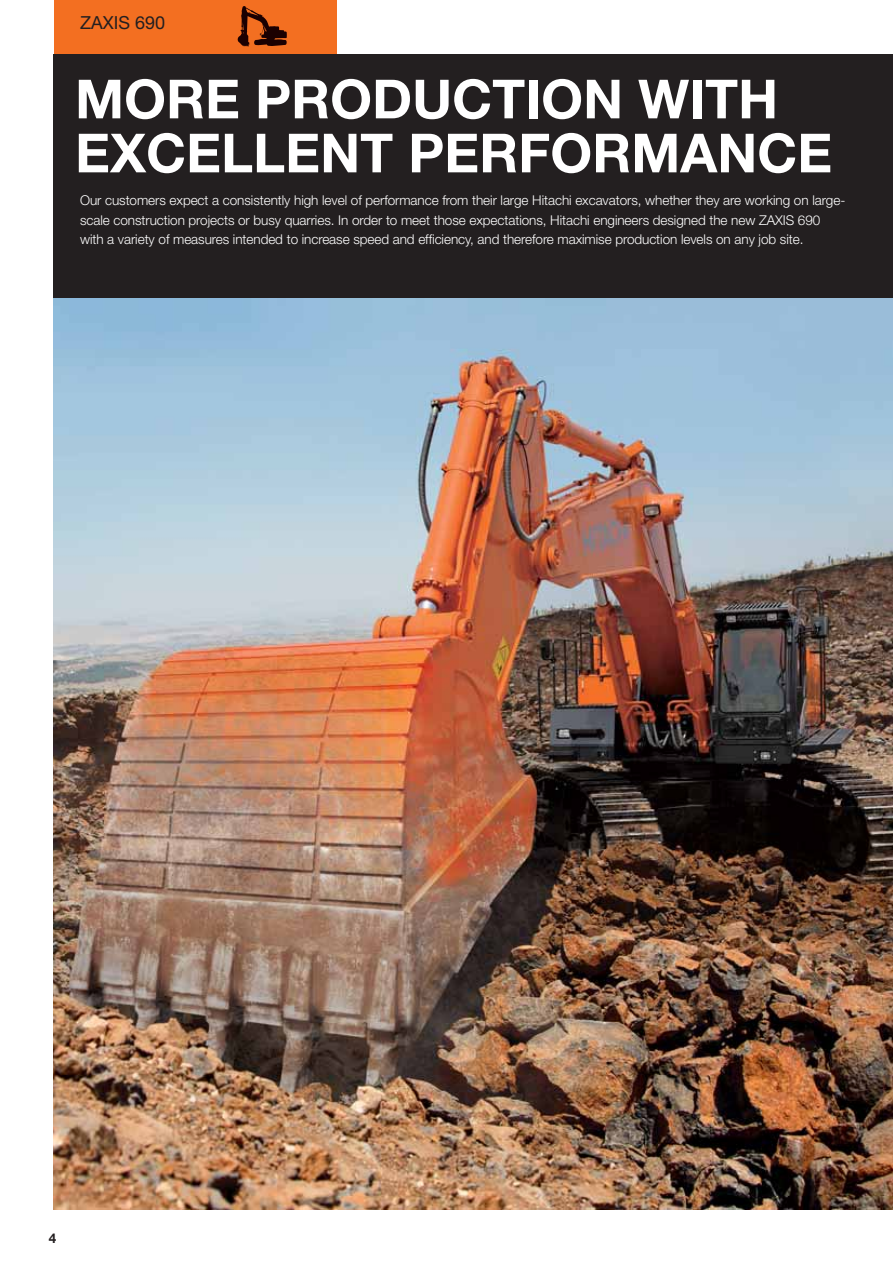
<style>
.page{position:relative;width:893px;height:1263px;background:#fff}
.page>*{position:absolute;margin:0;border:0;box-sizing:border-box;transform-origin:0 0}
.t1{font:700 54px/54px "Helvetica Neue LT Pro";color:#fff}
.t2{font:18px "Helvetica Neue LT Pro";color:#231f20}
.t3{font:300 13.5px/19.8px "Helvetica Neue LT Pro";letter-spacing:-.005em;color:#fff}
.t4{font:700 13.5px "Helvetica Neue LT Pro";color:#231f20}
</style>
<div class="page">
<div style="left:54px;top:0;width:282px;height:54px;background:#f36f21"></div>
<svg style="left:238px;top:6px;width:49px;height:40px"></svg>
<img style="left:54px;top:298px;width:839px;height:912px">
<div style="left:54px;top:54px;width:839px;height:244px;background:#231f20"></div>
<h2 class="t2" style="left:80px;top:16px;width:87px">ZAXIS 690</h2>
<h1 class="t1" style="left:75px;top:77px;width:759px">MORE PRODUCTION WITH<br>EXCELLENT PERFORMANCE</h1>
<p class="t3" style="left:80px;top:191px;width:767px">Our customers expect a consistently high level of performance from their large Hitachi excavators, whether they are working on large&shy;scale construction projects or busy quarries. In order to meet those expectations, Hitachi engineers designed the new ZAXIS 690 with a variety of measures intended to increase speed and efficiency, and therefore maximise production levels on any job site.</p>
<p class="t4" style="left:49px;top:1233px;width:9px">4</p>
</div>
